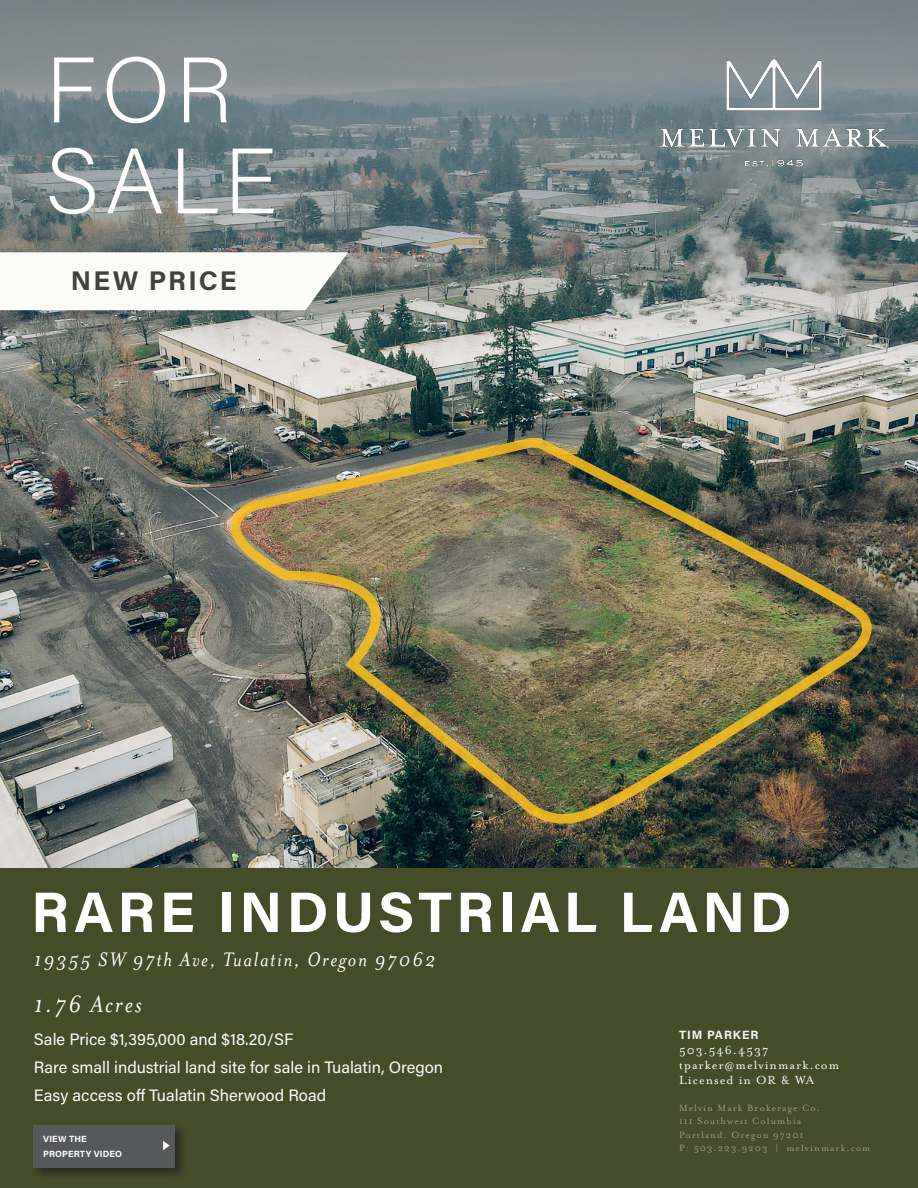
<style>
.page{position:relative;width:918px;height:1188px;background:#fff}
.page>*{position:absolute;margin:0;border:0;box-sizing:border-box;transform-origin:0 0}
.text{font:200 92.55px "Acumin Pro";letter-spacing:.05em;color:#fff}
.text-2{font:700 57px "Acumin Pro";letter-spacing:.075em;color:#fff}
.text-3{font:italic 27px "Mrs Eaves OT";letter-spacing:.075em;color:#fff}
.text-4{font:700 27px "Acumin Pro";letter-spacing:.075em;color:#42413e}
.text-5{font:italic 22.5px "Mrs Eaves OT";letter-spacing:.075em;color:#fff}
.text-6{font:16.5px "Acumin Pro";color:#fbfbf9}
.t1{font:13.5px "Mrs Eaves OT";letter-spacing:.075em;color:#fbfbf9}
.t2{font:700 12px "Acumin Pro";letter-spacing:.075em;color:#f5f6f1}
.t3{font:10.5px "Mrs Eaves OT";letter-spacing:.1em;color:#9e9d89}
.t4{font:700 9px "Acumin Pro";letter-spacing:.01em;color:#fff}
</style>
<div class="page">
<img style="left:0;top:357px;width:918px;height:512px">
<svg style="left:0;top:0;width:918px;height:357px;background:#7c888a"></svg>
<div style="left:0;top:869px;width:918px;height:319px;background:#454c28"></div>
<img style="left:657px;top:59px;width:233px;height:111px">
<img style="left:229px;top:436px;width:644px;height:389px">
<svg style="left:0;top:252px;width:348px;height:58px"></svg>
<div style="left:31px;top:1122px;width:157px;height:58px;background:#231f20;opacity:.75"></div>
<div style="left:34px;top:1125px;width:141px;height:42px;background:#57585a"></div>
<svg style="left:163px;top:1141px;width:7px;height:9px"></svg>
<p class="text" style="left:45px;top:27px;width:190px">FOR</p>
<p class="text" style="left:45px;top:118px;width:234px">SALE</p>
<p class="text-4" style="left:71px;top:261px;width:167px">NEW PRICE</p>
<p class="text-2" style="left:31px;top:872px;width:762px">RARE INDUSTRIAL LAND</p>
<p class="text-5" style="left:34px;top:947px;width:403px">19355 SW 97th Ave, Tualatin, Oregon 97062</p>
<p class="text-3" style="left:34px;top:989px;width:109px">1.76 Acres</p>
<p class="text-6" style="left:34px;top:1027px;width:261px">Sale Price $1,395,000 and $18.20/SF</p>
<p class="text-6" style="left:34px;top:1055px;width:411px">Rare small industrial land site for sale in Tualatin, Oregon</p>
<p class="text-6" style="left:34px;top:1083px;width:294px">Easy access off Tualatin Sherwood Road</p>
<p class="t4" style="left:43px;top:1133px;width:45px">VIEW THE</p>
<p class="t4" style="left:43px;top:1148px;width:80px">PROPERTY VIDEO</p>
<p class="t2" style="left:679px;top:1026px;width:81px">TIM PARKER</p>
<p class="t1" style="left:679px;top:1042px;width:91px">503.546.4537</p>
<p class="t1" style="left:679px;top:1057px;width:162px">tparker@melvinmark.com</p>
<p class="t1" style="left:679px;top:1072px;width:137px">Licensed in OR &amp; WA</p>
<p class="t3" style="left:679px;top:1102px;width:142px">Melvin Mark Brokerage Co.</p>
<p class="t3" style="left:679px;top:1115px;width:123px">111 Southwest Columbia</p>
<p class="t3" style="left:679px;top:1129px;width:126px">Portland, Oregon 97201</p>
<p class="t3" style="left:679px;top:1142px;width:193px">P: 503.223.9203 | melvinmark.com</p>
</div>
